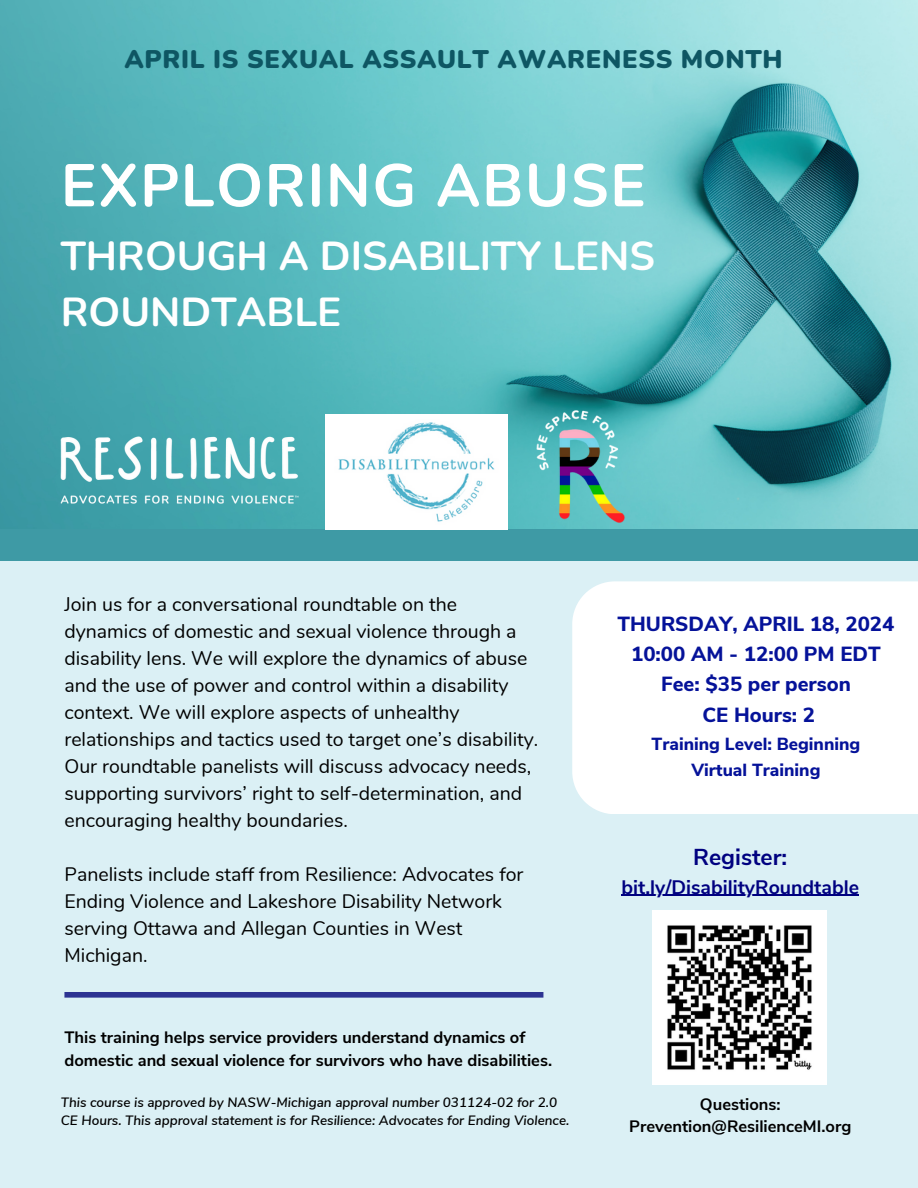
<style>
.page{position:relative;width:918px;height:1188px;background:#dbf0f5}
.page>*{position:absolute;margin:0;border:0;box-sizing:border-box;transform-origin:0 0}
.t1{font:700 60px "Nunito";letter-spacing:.025em;color:#fff}
.t2{font:700 40.5px/56.2px "Nunito";color:#fff}
.t3{font:900 25.5px "Nunito";letter-spacing:.025em;color:#0e5663}
.t4{font:700 22.95px "Nunito Sans";color:#000180}
.t5{font:800 20.4px/30.3px "Nunito Sans";color:#051299;text-align:center}
.t6{font:19.5px/27px "Nunito";color:#000}
.t7{font:700 19.5px "Nunito Sans";color:#000180}
.t8{font:800 17.55px/25.8px "Nunito Sans";color:#051299;text-align:center}
.t9{font:700 16.5px/22.5px "Nunito Sans";color:#000}
.t10{font:italic 600 13.5px/18px "Nunito Sans";color:#000}
</style>
<div class="page">
<div style="left:64px;top:992px;width:479px;height:6px;background:#2c3392"></div>
<div style="left:572px;top:581px;width:346px;height:233px;background:#fff"></div>
<img style="left:0;top:0;width:918px;height:529px">
<div style="left:0;top:529px;width:918px;height:32px;background:#3e9aa5"></div>
<img style="left:45px;top:414px;width:270px;height:112px">
<img style="left:325px;top:414px;width:183px;height:115px">
<img style="left:519px;top:405px;width:125px;height:124px">
<img style="left:652px;top:911px;width:175px;height:174px">
<hr style="left:621px;top:895px;width:238px;height:1px;background:#000180">
<p class="t3" style="left:124px;top:42px;width:659px">APRIL IS SEXUAL ASSAULT AWARENESS MONTH</p>
<h6 class="t1" style="left:61px;top:146px;width:587px">EXPLORING ABUSE</h6>
<h2 class="t2" style="left:61px;top:229px;width:596px">THROUGH A DISABILITY LENS<br>ROUNDTABLE</h2>
<p class="t6" style="left:64px;top:591px;width:475px">Join us for a conversational roundtable on the dynamics of domestic and sexual violence through a disability lens. We will explore the dynamics of abuse and the use of power and control within a disability context. We will explore aspects of unhealthy relationships and tactics used to target one’s disability.<br>Our roundtable panelists will discuss advocacy needs, supporting survivors’ right to self-determination, and encouraging healthy boundaries.</p>
<h5 class="t6" style="left:64px;top:861px;width:461px">Panelists include staff from Resilience: Advocates for Ending Violence and Lakeshore Disability Network serving Ottawa and Allegan Counties in West Michigan.</h5>
<h6 class="t9" style="left:64px;top:1027px;width:489px">This training helps service providers understand dynamics of domestic and sexual violence for survivors who have disabilities.</h6>
<h5 class="t10" style="left:61px;top:1094px;width:510px">This course is approved by NASW-Michigan approval number 031124-02 for 2.0<br>CE Hours. This approval statement is for Resilience: Advocates for Ending Violence.</h5>
<p class="t5" style="left:617px;top:609px;width:278px">THURSDAY, APRIL 18, 2024<br>10:00 AM - 12:00 PM EDT<br>Fee: $35 per person<br>CE Hours: 2</p>
<p class="t8" style="left:652px;top:731px;width:210px">Training Level: Beginning<br>Virtual Training</p>
<h6 class="t4" style="left:693px;top:842px;width:96px">Register:</h6>
<p class="t7" style="left:621px;top:874px;width:239px">bit.ly/DisabilityRoundtable</p>
<h4 class="t9" style="left:629px;top:1093px;width:224px;text-align:center">Questions:<br>Prevention@ResilienceMI.org</h4>
</div>
